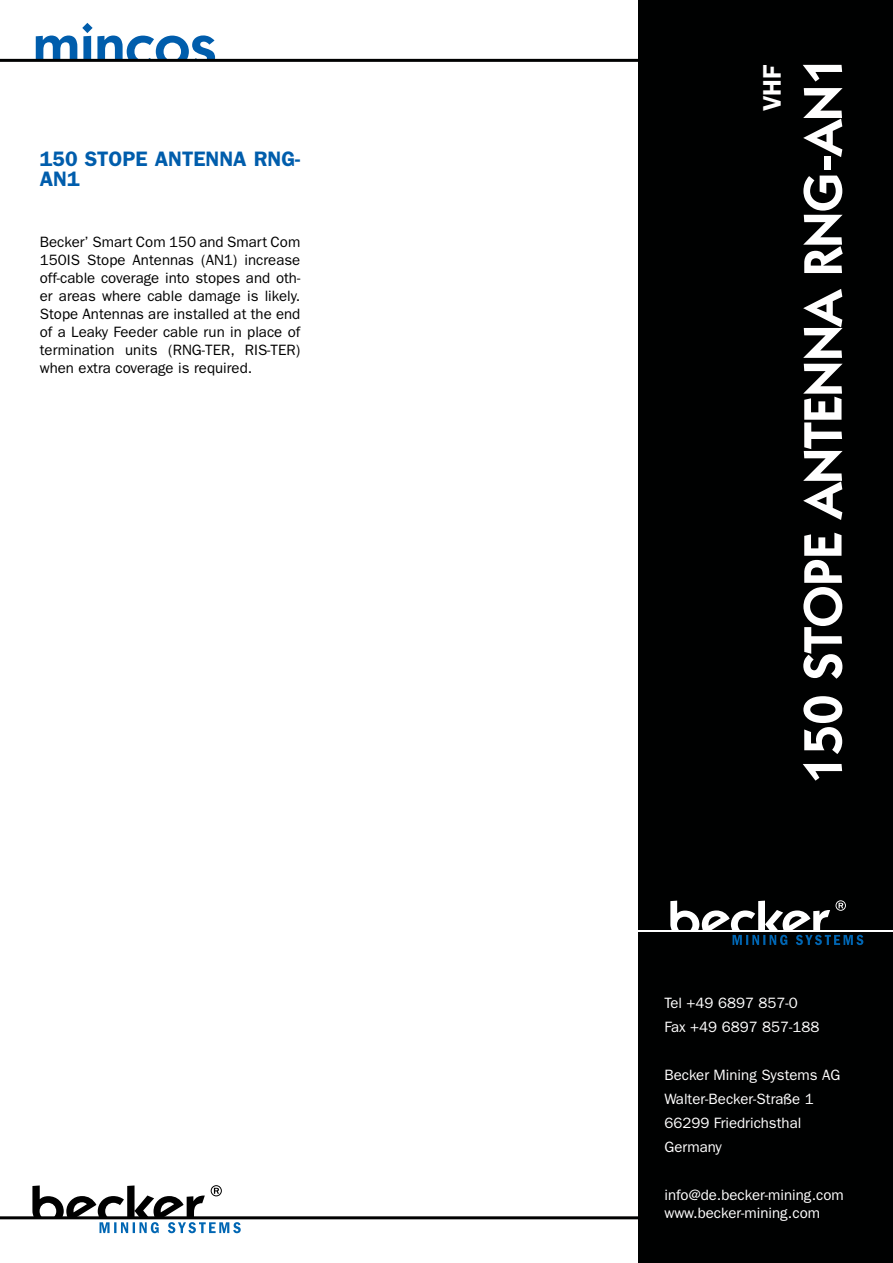
<style>
.page{position:relative;width:893px;height:1263px;background:#fff}
.page>*{position:absolute;margin:0;border:0;box-sizing:border-box;transform-origin:0 0}
.t1{font:600 60px "Kabel IT Cby BT";color:#005dac}
.t2{font:600 54px "Kabel IT Cby BT";color:#fff}
.t3{font:600 25.5px "ITC Franklin Gothic Std";color:#fff}
.t4{font:600 21px/19.5px "ITC Franklin Gothic Std";color:#005dac}
.t5{font:15px/18px "ITC Franklin Gothic Std";color:#000;text-align:justify}
.t6{font:15px/24px "ITC Franklin Gothic Std";color:#fff}
</style>
<div class="page">
<hr style="left:0;top:1216px;width:651px;height:3px;background:#000101">
<hr style="left:0;top:59px;width:663px;height:3px;background:#000101">
<div style="left:639px;top:0;width:254px;height:1263px;background:#000101"></div>
<hr style="left:633px;top:930px;width:260px;height:1px;background:#fff">
<svg style="left:670px;top:900px;width:193px;height:45px"></svg>
<svg style="left:32px;top:1185px;width:209px;height:48px"></svg>
<h1 class="t1" style="left:33px;top:9px;width:185px">mincos</h1>
<h3 class="t4" style="left:40px;top:149px;width:262px">150 STOPE ANTENNA RNG-<br>AN1</h3>
<p class="t5" style="left:40px;top:233px;width:262px">Becker’ Smart Com 150 and Smart Com 150IS Stope Antennas (AN1) increase off-cable coverage into stopes and oth&shy;er areas where cable damage is likely.<br>Stope Antennas are installed at the end of a Leaky Feeder cable run in place of termination units (RNG-TER, RIS-TER) when extra coverage is required.</p>
<h3 class="t3" style="left:757px;top:111px;width:48px;rotate:-90deg">VHF</h3>
<h2 class="t2" style="left:789px;top:784px;width:730px;rotate:-90deg">150 STOPE ANTENNA RNG-AN1</h2>
<p class="t6" style="left:664px;top:990px;width:157px">Tel +49 6897 857-0<br>Fax +49 6897 857-188</p>
<p class="t6" style="left:664px;top:1062px;width:177px">Becker Mining Systems AG<br>Walter-Becker-Straße 1<br>66299 Friedrichsthal<br>Germany</p>
<p class="t6" style="left:664px;top:1185px;width:181px;line-height:18px">info@de.becker-mining.com www.becker-mining.com</p>
</div>
